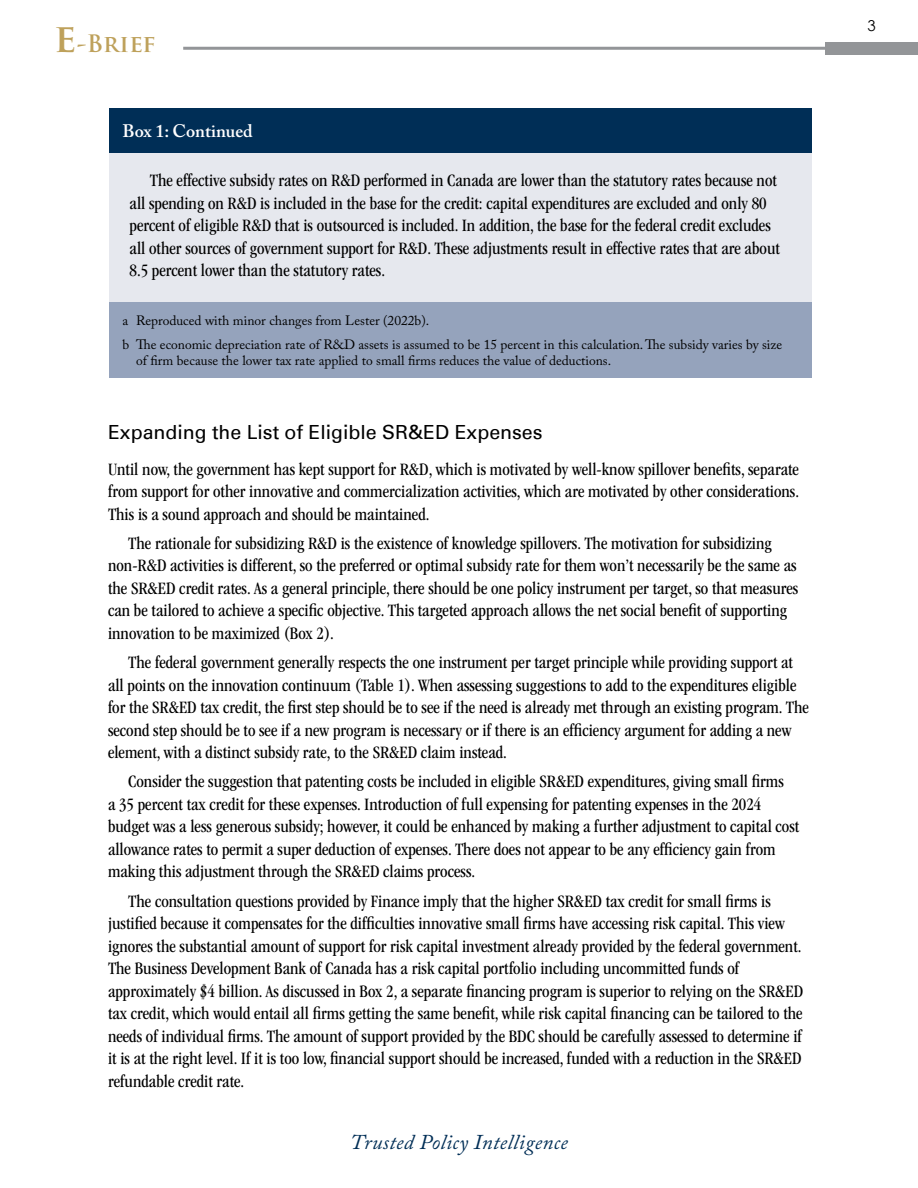
<style>
.page{position:relative;width:918px;height:1188px;background:#fff}
.page>*{position:absolute;margin:0;border:0;box-sizing:border-box;transform-origin:0 0}
.t1{font:700 23.4px "Trajan Pro";color:#bea15b}
.t2{font:italic 21px "Adobe Caslon Pro";letter-spacing:.02em;color:#002e56}
.t3{font:19.5px "Univers";color:#000}
.t4{font:condensed 18px/22.5px "ITC Garamond Std";color:#000}
.t5{font:600 18px "Adobe Caslon Pro";color:#fff}
.t6{font:15px "Century Gothic";color:#000}
.t7{font:13.5px/23.2px "Adobe Caslon Pro";color:#000}
.s1{font-size:38.7px}
</style>
<div class="page">
<div style="left:826px;top:42px;width:92px;height:13px;background:#939598"></div>
<hr style="left:183px;top:47px;width:646px;height:3px;background:#939598">
<div style="left:109px;top:153px;width:703px;height:149px;background:#e6e8ee"></div>
<div style="left:109px;top:302px;width:703px;height:76px;background:#95a3bc"></div>
<div style="left:109px;top:108px;width:702px;height:45px;background:#002e56"></div>
<p class="t1" style="left:54px;top:29px;width:103px"><span class="s1">e</span>-Brief</p>
<p class="t5" style="left:123px;top:120px;width:132px">Box 1: Continued</p>
<p class="t4" style="left:130px;top:169px;width:652px;text-indent:20px">The effective subsidy rates on R&amp;D performed in Canada are lower than the statutory rates because not all spending on R&amp;D is included in the base for the credit: capital expenditures are excluded and only 80 percent of eligible R&amp;D that is outsourced is included. In addition, the base for the federal credit excludes all other sources of government support for R&amp;D. These adjustments result in effective rates that are about 8.5 percent lower than the statutory rates.</p>
<p class="t7" style="left:123px;top:309px;width:661px">a Reproduced with minor changes from Lester (2022b).<br>b The economic depreciation rate of R&amp;D assets is assumed to be 15 percent in this calculation. The subsidy varies by size</p>
<p class="t7" style="left:136px;top:349px;width:477px">of firm because the lower tax rate applied to small firms reduces the value of deductions.</p>
<p class="t3" style="left:108px;top:420px;width:436px">Expanding the List of Eligible SR&amp;ED Expenses</p>
<p class="t4" style="left:108px;top:458px;width:693px;text-align:justify">Until now, the government has kept support for R&amp;D, which is motivated by well-know spillover benefits, separate from support for other innovative and commercialization activities, which are motivated by other considerations.<br>This is a sound approach and should be maintained.</p>
<p class="t4" style="left:108px;top:532px;width:692px;text-indent:20px">The rationale for subsidizing R&amp;D is the existence of knowledge spillovers. The motivation for subsidizing non-R&amp;D activities is different, so the preferred or optimal subsidy rate for them won’t necessarily be the same as the SR&amp;ED credit rates. As a general principle, there should be one policy instrument per target, so that measures can be tailored to achieve a specific objective. This targeted approach allows the net social benefit of supporting innovation to be maximized (Box 2).</p>
<p class="t4" style="left:108px;top:651px;width:703px;text-indent:20px">The federal government generally respects the one instrument per target principle while providing support at all points on the innovation continuum (Table 1). When assessing suggestions to add to the expenditures eligible for the SR&amp;ED tax credit, the first step should be to see if the need is already met through an existing program. The second step should be to see if a new program is necessary or if there is an efficiency argument for adding a new element, with a distinct subsidy rate, to the SR&amp;ED claim instead.</p>
<p class="t4" style="left:108px;top:770px;width:693px;text-indent:20px">Consider the suggestion that patenting costs be included in eligible SR&amp;ED expenditures, giving small firms<br>a 35 percent tax credit for these expenses. Introduction of full expensing for patenting expenses in the 2024 budget was a less generous subsidy; however, it could be enhanced by making a further adjustment to capital cost allowance rates to permit a super deduction of expenses. There does not appear to be any efficiency gain from making this adjustment through the SR&amp;ED claims process.</p>
<p class="t4" style="left:108px;top:890px;width:697px;text-indent:20px">The consultation questions provided by Finance imply that the higher SR&amp;ED tax credit for small firms is justified because it compensates for the difficulties innovative small firms have accessing risk capital. This view ignores the substantial amount of support for risk capital investment already provided by the federal government.<br>The Business Development Bank of Canada has a risk capital portfolio including uncommitted funds of approximately $4 billion. As discussed in Box 2, a separate financing program is superior to relying on the SR&amp;ED tax credit, which would entail all firms getting the same benefit, while risk capital financing can be tailored to the needs of individual firms. The amount of support provided by the BDC should be carefully assessed to determine if it is at the right level. If it is too low, financial support should be increased, funded with a reduction in the SR&amp;ED refundable credit rate.</p>
<p class="t2" style="left:350px;top:1130px;width:219px">Trusted Policy Intelligence</p>
<p class="t6" style="left:868px;top:15px;width:10px">3</p>
</div>
